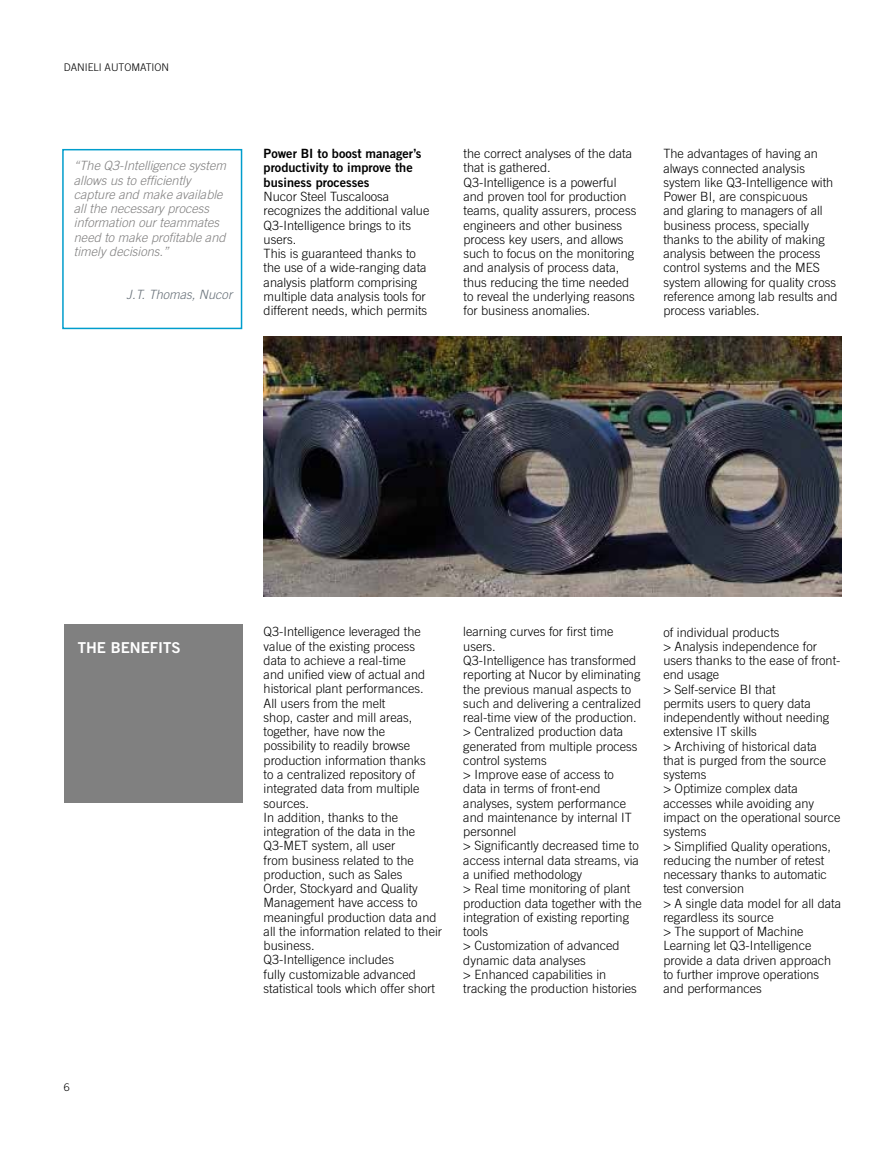
<style>
.page{position:relative;width:893px;height:1149px;background:#fff}
.page>*{position:absolute;margin:0;border:0;box-sizing:border-box;transform-origin:0 0}
.t1{font:15px "Trade Gothic LT Std Bd 2";color:#fff}
.t2{font:300 12.75px/14.2px "Trade Gothic LT Std";color:#000}
.t3{font:italic 300 12.75px/14.2px "Trade Gothic LT Std";color:#818080}
.t4{font:12.75px/14.2px "Trade Gothic LT Std Bd 2";color:#000}
.t5{font:italic 300 12.75px "Trade Gothic LT Std";color:#677078}
.t6{font:300 10.5px "Trade Gothic LT Std";color:#000}
</style>
<div class="page">
<div style="left:64px;top:624px;width:178px;height:178px;background:#808080"></div>
<div style="left:62px;top:149px;width:180px;height:180px;border:2px solid #009dcc"></div>
<img style="left:263px;top:336px;width:579px;height:260px">
<hr style="left:892px;top:0;width:1px;height:1148px;background:#808080">
<p class="t6" style="left:64px;top:61px;width:107px">DANIELI AUTOMATION</p>
<p class="t3" style="left:74px;top:159px;width:154px">“The Q3-Intelligence system allows us to efficiently capture and make available all the necessary process information our teammates need to make profitable and timely decisions.”</p>
<p class="t5" style="left:126px;top:286px;width:107px">J.T. Thomas, Nucor</p>
<p class="t4" style="left:264px;top:146px;width:159px">Power BI to boost manager’s productivity to improve the business processes</p>
<p class="t2" style="left:264px;top:189px;width:167px">Nucor Steel Tuscaloosa recognizes the additional value<br>Q3-Intelligence brings to its users.<br>This is guaranteed thanks to the use of a wide-ranging data analysis platform comprising multiple data analysis tools for different needs, which permits</p>
<p class="t2" style="left:463px;top:146px;width:174px">the correct analyses of the data that is gathered.<br>Q3-Intelligence is a powerful and proven tool for production teams, quality assurers, process engineers and other business process key users, and allows such to focus on the monitoring and analysis of process data, thus reducing the time needed to reveal the underlying reasons for business anomalies.</p>
<p class="t2" style="left:663px;top:146px;width:176px">The advantages of having an always connected analysis system like Q3-Intelligence with<br>Power BI, are conspicuous<br>and glaring to managers of all business process, specially thanks to the ability of making analysis between the process control systems and the MES system allowing for quality cross reference among lab results and process variables.</p>
<p class="t1" style="left:78px;top:637px;width:104px">THE BENEFITS</p>
<p class="t6" style="left:64px;top:1080px;width:7px">6</p>
<p class="t2" style="left:264px;top:624px;width:180px">Q3-Intelligence leveraged the value of the existing process<br>data to achieve a real-time<br>and unified view of actual and historical plant performances.<br>All users from the melt<br>shop, caster and mill areas, together, have now the<br>possibility to readily browse production information thanks<br>to a centralized repository of integrated data from multiple sources.<br>In addition, thanks to the integration of the data in the<br>Q3-MET system, all user<br>from business related to the production, such as Sales<br>Order, Stockyard and Quality<br>Management have access to meaningful production data and all the information related to their business.<br>Q3-Intelligence includes<br>fully customizable advanced statistical tools which offer short</p>
<p class="t2" style="left:463px;top:624px;width:180px">learning curves for first time users.<br>Q3-Intelligence has transformed reporting at Nucor by eliminating the previous manual aspects to such and delivering a centralized real-time view of the production. &gt; Centralized production data generated from multiple process control systems<br>&gt; Improve ease of access to<br>data in terms of front-end analyses, system performance and maintenance by internal IT personnel<br>&gt; Significantly decreased time to access internal data streams, via a unified methodology<br>&gt; Real time monitoring of plant production data together with the integration of existing reporting tools<br>&gt; Customization of advanced dynamic data analyses<br>&gt; Enhanced capabilities in tracking the production histories</p>
<p class="t2" style="left:663px;top:624px;width:179px">of individual products<br>&gt; Analysis independence for users thanks to the ease of front&shy;end usage<br>&gt; Self-service BI that<br>permits users to query data independently without needing extensive IT skills<br>&gt; Archiving of historical data<br>that is purged from the source systems<br>&gt; Optimize complex data accesses while avoiding any impact on the operational source systems<br>&gt; Simplified Quality operations, reducing the number of retest necessary thanks to automatic test conversion<br>&gt; A single data model for all data regardless its source<br>&gt; The support of Machine<br>Learning let Q3-Intelligence provide a data driven approach to further improve operations and performances</p>
</div>
